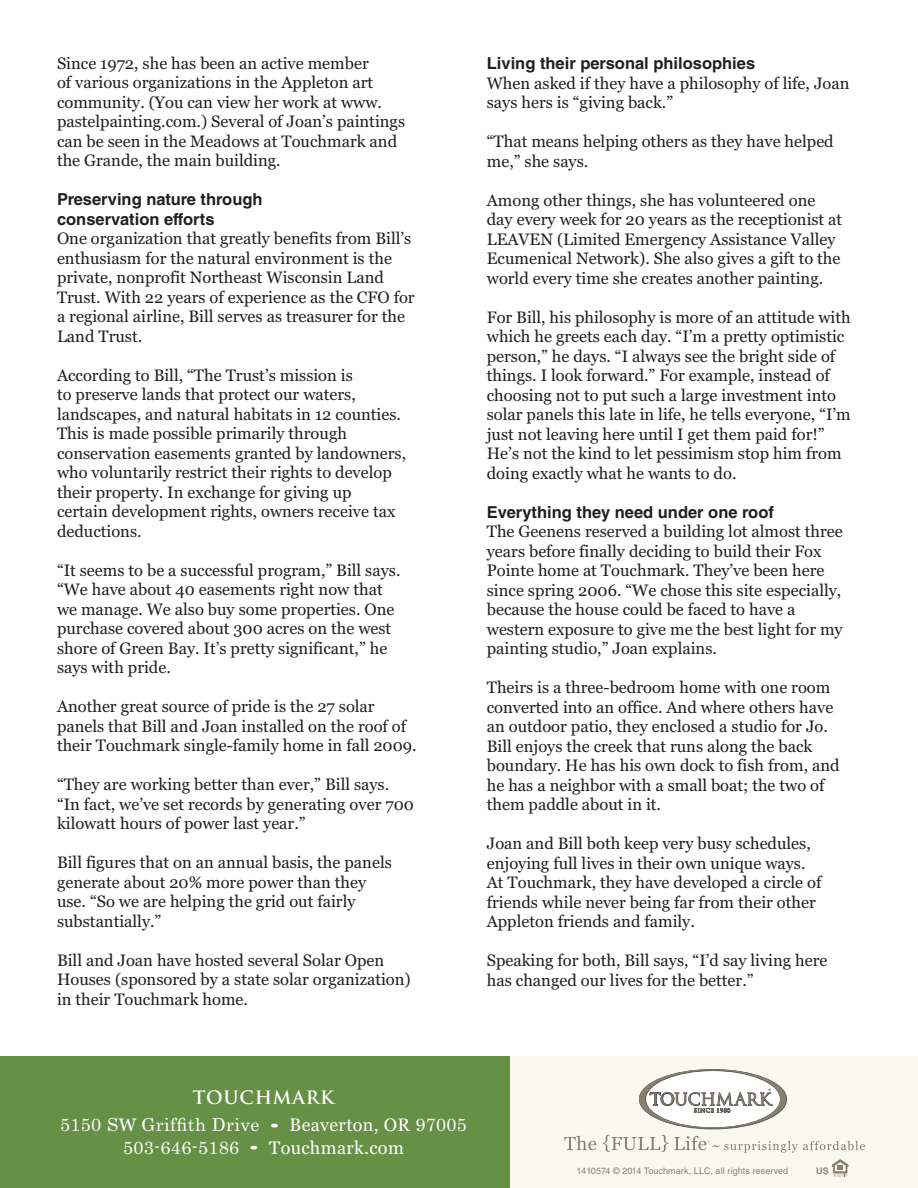
<style>
.page{position:relative;width:918px;height:1188px;background:#fff}
.page>*{position:absolute;margin:0;border:0;box-sizing:border-box;transform-origin:0 0}
.t1{font:18px/27px "Century";letter-spacing:.02em;color:#fff;text-align:center}
.t2{font:18px "Georgia";letter-spacing:.02em;color:#fff}
.HelBd{font:16.5px/19.5px "Georgia";color:#231f20}
.HelBd-2{font:700 16.5px/19.5px "Helvetica LT Std";color:#231f20}
.t3{font:9px "Helvetica LT Std";letter-spacing:.01em;color:#887f6f}
.t4{font:700 9px "Helvetica LT Std";color:#887f6f}
.s1{font-family:"Trajan Pro";font-weight:700}
.s2{font-family:"Georgia"}
.s3{font-family:"Georgia";font-size:15px}
.s4{font-family:"Century"}
.s5{font-size:15px}
</style>
<div class="page">
<div style="left:0;top:1056px;width:511px;height:132px;background:#669046"></div>
<div style="left:511px;top:1056px;width:407px;height:132px;background:#faf9f0"></div>
<svg style="left:564px;top:1136px;width:32px;height:14px"></svg>
<svg style="left:603px;top:1135px;width:65px;height:17px"></svg>
<svg style="left:674px;top:1136px;width:191px;height:17px"></svg>
<svg style="left:639px;top:1069px;width:148px;height:60px"></svg>
<svg style="left:832px;top:1159px;width:17px;height:18px"></svg>
<p class="HelBd" style="left:57px;top:54px;width:350px">Since 1972, she has been an active member<br>of various organizations in the Appleton art community. (You can view her work at www. pastelpainting.com.) Several of Joan’s paintings can be seen in the Meadows at Touchmark and the Grande, the main building.</p>
<p class="HelBd-2" style="left:57px;top:190px;width:207px">Preserving nature through conservation efforts</p>
<p class="HelBd" style="left:57px;top:229px;width:359px">One organization that greatly benefits from Bill’s enthusiasm for the natural environment is the private, nonprofit Northeast Wisconsin Land Trust. With 22 years of experience as the CFO for a regional airline, Bill serves as treasurer for the Land Trust.</p>
<p class="HelBd" style="left:57px;top:366px;width:351px">According to Bill, “The Trust’s mission is<br>to preserve lands that protect our waters, landscapes, and natural habitats in 12 counties.<br>This is made possible primarily through conservation easements granted by landowners, who voluntarily restrict their rights to develop their property. In exchange for giving up certain development rights, owners receive tax deductions.</p>
<p class="HelBd" style="left:57px;top:561px;width:345px">“It seems to be a successful program,” Bill says. “We have about 40 easements right now that we manage. We also buy some properties. One purchase covered about 300 acres on the west shore of Green Bay. It’s pretty significant,” he says with pride.</p>
<p class="HelBd" style="left:57px;top:697px;width:361px">Another great source of pride is the 27 solar panels that Bill and Joan installed on the roof of their Touchmark single-family home in fall 2009.</p>
<p class="HelBd" style="left:57px;top:775px;width:358px">“They are working better than ever,” Bill says. “In fact, we’ve set records by generating over 700 kilowatt hours of power last year.”</p>
<p class="HelBd" style="left:57px;top:853px;width:336px">Bill figures that on an annual basis, the panels generate about 20% more power than they use. “So we are helping the grid out fairly substantially.”</p>
<p class="HelBd" style="left:57px;top:951px;width:355px">Bill and Joan have hosted several Solar Open<br>Houses (sponsored by a state solar organization) in their Touchmark home.</p>
<p class="HelBd-2" style="left:487px;top:54px;width:270px">Living their personal philosophies</p>
<p class="HelBd" style="left:487px;top:74px;width:364px">When asked if they have a philosophy of life, Joan says hers is “giving back.”</p>
<p class="HelBd" style="left:487px;top:132px;width:348px">“That means helping others as they have helped me,” she says.</p>
<p class="HelBd" style="left:487px;top:191px;width:357px">Among other things, she has volunteered one day every week for 20 years as the receptionist at LEAVEN (Limited Emergency Assistance Valley Ecumenical Network). She also gives a gift to the world every time she creates another painting.</p>
<p class="HelBd" style="left:487px;top:308px;width:366px">For Bill, his philosophy is more of an attitude with which he greets each day. “I’m a pretty optimistic person,” he days. “I always see the bright side of things. I look forward.” For example, instead of choosing not to put such a large investment into solar panels this late in life, he tells everyone, “I’m just not leaving here until I get them paid for!” He’s not the kind to let pessimism stop him from doing exactly what he wants to do.</p>
<p class="HelBd-2" style="left:487px;top:502px;width:289px">Everything they need under one roof</p>
<p class="HelBd" style="left:487px;top:522px;width:358px">The Geenens reserved a building lot almost three years before finally deciding to build their Fox Pointe home at Touchmark. They’ve been here since spring 2006. “We chose this site especially, because the house could be faced to have a western exposure to give me the best light for my painting studio,” Joan explains.</p>
<p class="HelBd" style="left:487px;top:678px;width:354px">Theirs is a three-bedroom home with one room converted into an office. And where others have an outdoor patio, they enclosed a studio for Jo.<br>Bill enjoys the creek that runs along the back boundary. He has his own dock to fish from, and he has a neighbor with a small boat; the two of them paddle about in it.</p>
<p class="HelBd" style="left:487px;top:834px;width:336px">Joan and Bill both keep very busy schedules, enjoying full lives in their own unique ways.<br>At Touchmark, they have developed a circle of friends while never being far from their other Appleton friends and family.</p>
<p class="HelBd" style="left:487px;top:951px;width:342px">Speaking for both, Bill says, “I’d say living here has changed our lives for the better.”</p>
<p class="t1" style="left:60px;top:1083px;width:408px"><span class="s1">TOUCHMARK<br></span>5150 S<span class="s2">W</span> Griffith Drive <span class="s3">•</span> <span class="s2">Beaverton, OR</span> 97005</p>
<p class="t2" style="left:123px;top:1137px;width:282px"><span class="s4">503-646-5186</span> <span class="s5">•</span> Touchmark.com</p>
<p class="t3" style="left:577px;top:1165px;width:213px">1410574 © 2014 Touchmark, LLC, all rights reserved</p>
<p class="t4" style="left:816px;top:1165px;width:14px">US</p>
</div>
